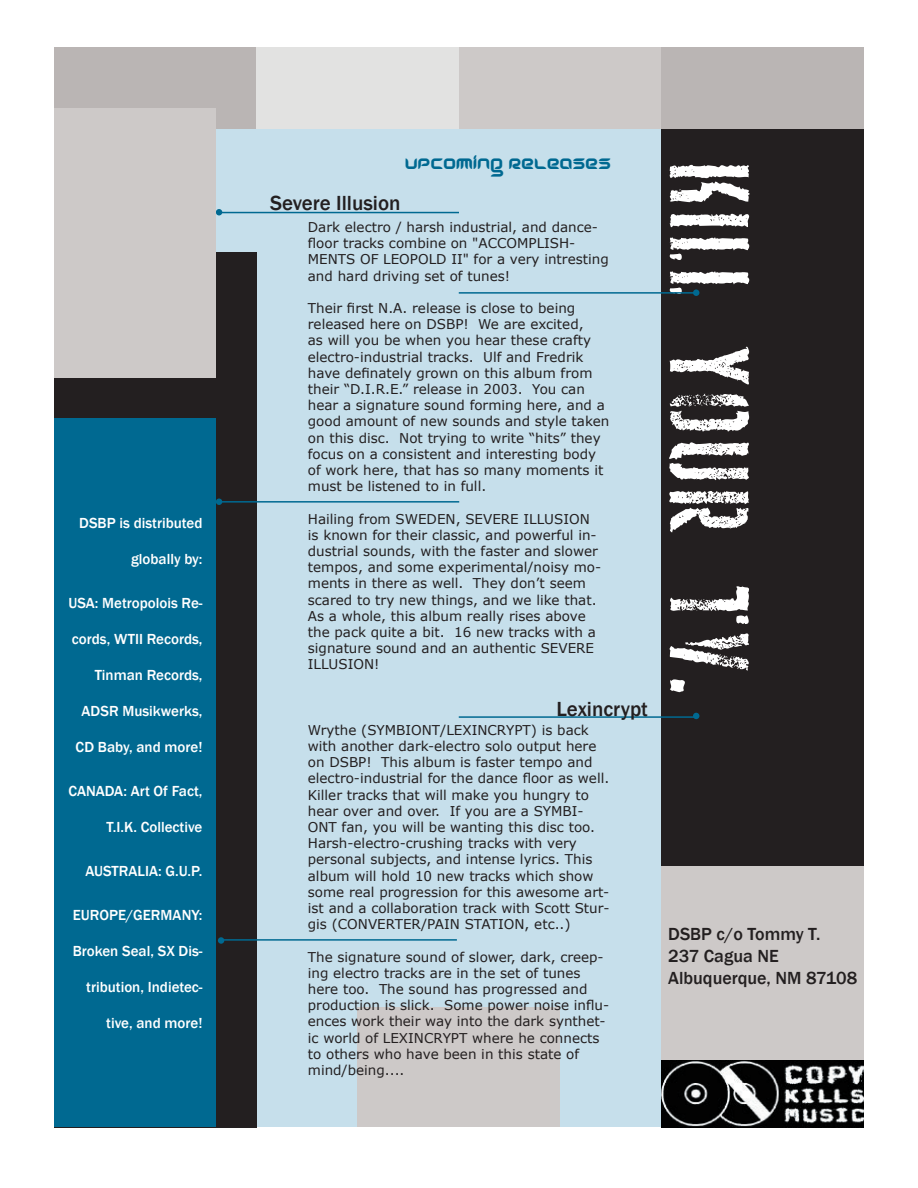
<style>
.page{position:relative;width:918px;height:1188px;background:#fff}
.page>*{position:absolute;margin:0;border:0;box-sizing:border-box;transform-origin:0 0}
.t1{font:112.5px "Weltron Urban";color:#fff}
.t2{font:27px "Freshbot";color:#006991}
.t3{font:500 21px "Franklin Gothic";color:#231f20}
.t4{font:500 18px/21.6px "Franklin Gothic";color:#231f20}
.t5{font:500 15px "Franklin Gothic";color:#fff}
.t6{font:13.5px/16.2px "Verdana";color:#231f20}
</style>
<div class="page">
<div style="left:216px;top:128px;width:446px;height:999px;background:#c6dfeb"></div>
<div style="left:662px;top:128px;width:202px;height:998px;background:#231f20"></div>
<div style="left:662px;top:867px;width:202px;height:260px;background:#cdc9c8"></div>
<div style="left:54px;top:252px;width:202px;height:875px;background:#231f20"></div>
<div style="left:358px;top:1007px;width:202px;height:120px;background:#cdc9c8"></div>
<div style="left:54px;top:47px;width:202px;height:81px;background:#bab5b4"></div>
<div style="left:256px;top:47px;width:203px;height:81px;background:#e2e2e1"></div>
<div style="left:459px;top:47px;width:203px;height:81px;background:#cdc9c8"></div>
<div style="left:662px;top:47px;width:202px;height:81px;background:#bab5b4"></div>
<hr style="left:219px;top:212px;width:240px;height:1px;background:#006991">
<hr style="left:459px;top:292px;width:237px;height:2px;background:#006991">
<hr style="left:222px;top:501px;width:237px;height:2px;background:#006991">
<hr style="left:459px;top:716px;width:237px;height:2px;background:#006991">
<svg style="left:216px;top:209px;width:6px;height:6px"></svg>
<svg style="left:693px;top:713px;width:6px;height:6px"></svg>
<svg style="left:216px;top:499px;width:6px;height:6px"></svg>
<svg style="left:693px;top:290px;width:6px;height:6px"></svg>
<div style="left:54px;top:418px;width:162px;height:709px;background:#006991"></div>
<div style="left:54px;top:108px;width:162px;height:270px;background:#cdc9c8"></div>
<hr style="left:219px;top:939px;width:238px;height:2px;background:#006991">
<div style="left:218px;top:937px;width:6px;height:7px;background:#006991;border-radius:50%"></div>
<img style="left:662px;top:1061px;width:202px;height:66px">
<p class="t5" style="left:79px;top:514px;width:125px">DSBP is distributed</p>
<p class="t5" style="left:131px;top:550px;width:73px">globally by:</p>
<p class="t5" style="left:68px;top:594px;width:136px">USA: Metropolois Re-</p>
<p class="t5" style="left:72px;top:630px;width:132px">cords, WTII Records,</p>
<p class="t5" style="left:95px;top:666px;width:109px">Tinman Records,</p>
<p class="t5" style="left:82px;top:702px;width:122px">ADSR Musikwerks,</p>
<p class="t5" style="left:76px;top:738px;width:128px">CD Baby, and more!</p>
<p class="t5" style="left:68px;top:782px;width:136px">CANADA: Art Of Fact,</p>
<p class="t5" style="left:106px;top:818px;width:98px">T.I.K. Collective</p>
<p class="t5" style="left:85px;top:862px;width:119px">AUSTRALIA: G.U.P.</p>
<p class="t5" style="left:73px;top:906px;width:131px">EUROPE/GERMANY:</p>
<p class="t5" style="left:73px;top:942px;width:131px">Broken Seal, SX Dis-</p>
<p class="t5" style="left:86px;top:978px;width:118px">tribution, Indietec-</p>
<p class="t5" style="left:106px;top:1014px;width:98px">tive, and more!</p>
<h2 class="t2" style="left:404px;top:147px;width:208px">Upcoming Releases</h2>
<h3 class="t3" style="left:270px;top:190px;width:132px">Severe Illusion</h3>
<p class="t6" style="left:308px;top:219px;width:302px">Dark electro / harsh industrial, and dance&shy;floor tracks combine on "ACCOMPLISH-MENTS OF LEOPOLD II" for a very intresting and hard driving set of tunes!</p>
<p class="t6" style="left:308px;top:300px;width:303px">Their first N.A. release is close to being released here on DSBP! We are excited,<br>as will you be when you hear these crafty electro-industrial tracks. Ulf and Fredrik have definately grown on this album from their “D.I.R.E.” release in 2003. You can hear a signature sound forming here, and a good amount of new sounds and style taken on this disc. Not trying to write “hits” they focus on a consistent and interesting body of work here, that has so many moments it must be listened to in full.</p>
<p class="t6" style="left:308px;top:510px;width:295px">Hailing from SWEDEN, SEVERE ILLUSION is known for their classic, and powerful in&shy;dustrial sounds, with the faster and slower tempos, and some experimental/noisy mo&shy;ments in there as well. They don’t seem scared to try new things, and we like that.<br>As a whole, this album really rises above the pack quite a bit. 16 new tracks with a signature sound and an authentic SEVERE ILLUSION!</p>
<h3 class="t3" style="left:556px;top:696px;width:93px">Lexincrypt</h3>
<p class="t6" style="left:308px;top:721px;width:303px">Wrythe (SYMBIONT/LEXINCRYPT) is back with another dark-electro solo output here on DSBP! This album is faster tempo and electro-industrial for the dance floor as well.<br>Killer tracks that will make you hungry to hear over and over. If you are a SYMBI-ONT fan, you will be wanting this disc too.<br>Harsh-electro-crushing tracks with very personal subjects, and intense lyrics. This album will hold 10 new tracks which show some real progression for this awesome art&shy;ist and a collaboration track with Scott Stur&shy;gis (CONVERTER/PAIN STATION, etc..)</p>
<p class="t6" style="left:308px;top:948px;width:303px">The signature sound of slower, dark, creep&shy;ing electro tracks are in the set of tunes here too. The sound has progressed and production is slick. Some power noise influ&shy;ences work their way into the dark synthet&shy;ic world of LEXINCRYPT where he connects to others who have been in this state of mind/being....</p>
<h1 class="t1" style="left:778px;top:154px;width:540px;rotate:90deg">Kill your TV.</h1>
<h3 class="t4" style="left:668px;top:924px;width:191px">DSBP c/o Tommy T.<br>237 Cagua NE<br>Albuquerque, NM 87108</h3>
</div>
